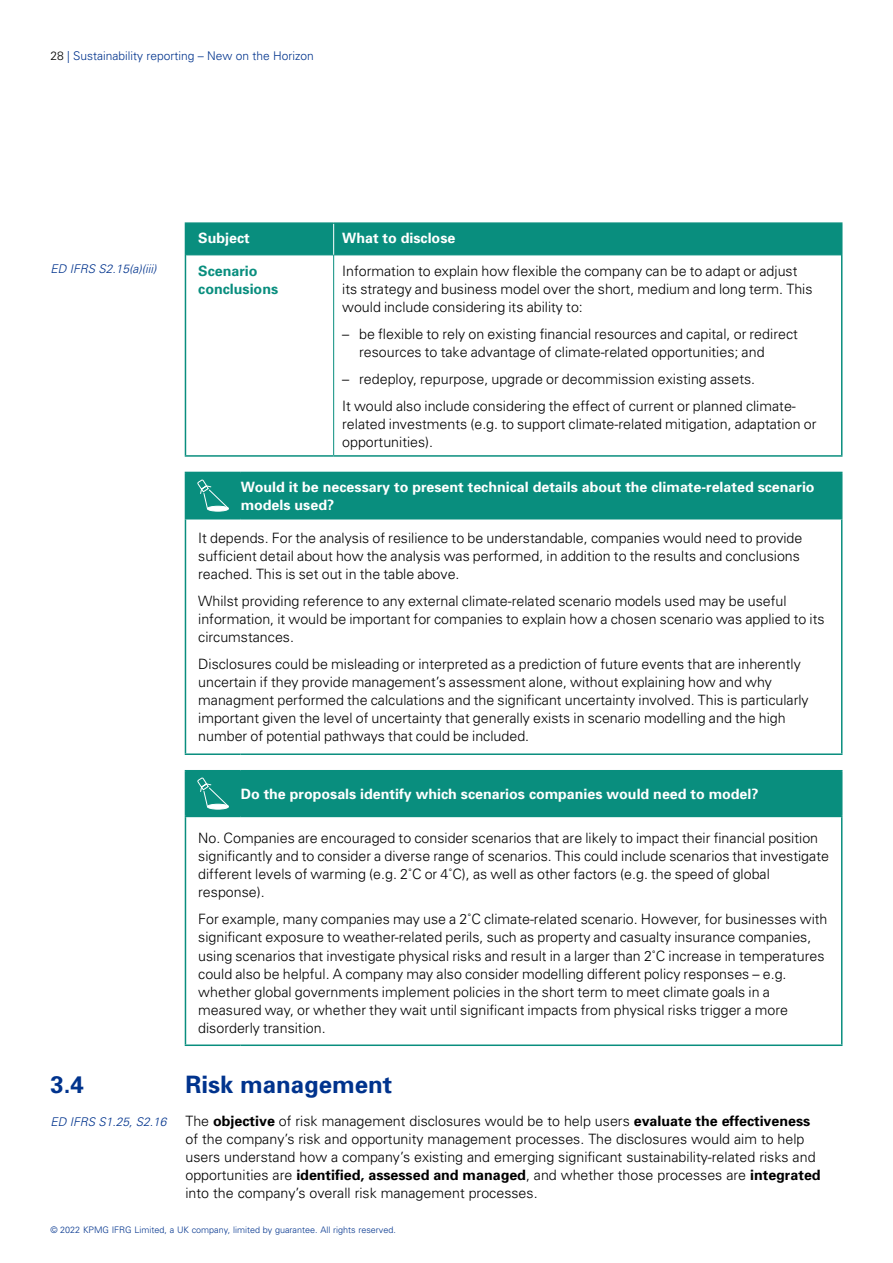
<style>
.page{position:relative;width:893px;height:1263px;background:#fff}
.page>*{position:absolute;margin:0;border:0;box-sizing:border-box;transform-origin:0 0}
.Heading_18pt{font:700 24px "Univers";color:#00338d}
.Bodycopy_9_5pt{font:300 14.25px/18px "Univers";color:#000}
.Body_Indent{font:300 14.25px/18px "Univers";color:#000}
.Bullets_9_5pt{font:300 14.25px/18px "Univers";color:#000}
.Example_Heading{font:700 14.25px/18px "Univers";color:#fff}
.Table_Header{font:700 14.25px "Univers";color:#fff}
.Bodycopy_9_5pt-2{font:700 14.25px/18px "Univers";color:#098e7e}
.t1{font:300 12px "Univers";color:#00338d}
.Body_Indent-2{font:italic 300 12px "Univers";color:#00338d}
.t2{font:300 9px "Univers";color:#00338d}
.s1{color:#000}
.s2{font-weight:700}
</style>
<div class="page">
<div style="left:186px;top:224px;width:655px;height:31px;background:#098e7e"></div>
<hr style="left:185px;top:222px;width:149px;height:2px;background:#098e7e">
<hr style="left:185px;top:224px;width:1px;height:31px;background:#098e7e">
<hr style="left:334px;top:222px;width:508px;height:2px;background:#098e7e">
<hr style="left:841px;top:224px;width:1px;height:31px;background:#098e7e">
<hr style="left:185px;top:255px;width:1px;height:200px;background:#098e7e">
<hr style="left:841px;top:255px;width:1px;height:200px;background:#098e7e">
<hr style="left:185px;top:455px;width:149px;height:2px;background:#098e7e">
<hr style="left:334px;top:455px;width:508px;height:2px;background:#098e7e">
<hr style="left:186px;top:255px;width:148px;height:1px;background:#098e7e">
<hr style="left:334px;top:255px;width:507px;height:1px;background:#098e7e">
<hr style="left:333px;top:255px;width:1px;height:200px;background:#098e7e">
<hr style="left:333px;top:224px;width:1px;height:31px;background:#fff">
<hr style="left:185px;top:519px;width:1px;height:234px;background:#098e7e">
<hr style="left:841px;top:519px;width:1px;height:234px;background:#098e7e">
<hr style="left:185px;top:753px;width:56px;height:2px;background:#098e7e">
<hr style="left:241px;top:753px;width:601px;height:2px;background:#098e7e">
<div style="left:185px;top:472px;width:657px;height:47px;background:#098e7e"></div>
<hr style="left:185px;top:817px;width:1px;height:227px;background:#098e7e">
<hr style="left:841px;top:817px;width:1px;height:227px;background:#098e7e">
<hr style="left:185px;top:1044px;width:56px;height:2px;background:#098e7e">
<hr style="left:241px;top:1044px;width:601px;height:2px;background:#098e7e">
<hr style="left:185px;top:770px;width:56px;height:1px;background:#098e7e">
<hr style="left:241px;top:770px;width:601px;height:1px;background:#098e7e">
<hr style="left:185px;top:816px;width:56px;height:1px;background:#098e7e">
<hr style="left:241px;top:816px;width:601px;height:1px;background:#098e7e">
<div style="left:185px;top:771px;width:657px;height:45px;background:#098e7e"></div>
<p class="t1" style="left:50px;top:48px;width:265px"><span class="s1">28</span> | Sustainability reporting – New on the Horizon</p>
<p class="Table_Header" style="left:198px;top:229px;width:53px">Subject</p>
<p class="Table_Header" style="left:342px;top:229px;width:115px">What to disclose</p>
<p class="Body_Indent-2" style="left:50px;top:261px;width:108px">ED IFRS S2.15(a)(iii)</p>
<p class="Bodycopy_9_5pt-2" style="left:198px;top:262px;width:81px">Scenario conclusions</p>
<p class="Bodycopy_9_5pt" style="left:342px;top:262px;width:472px">Information to explain how flexible the company can be to adapt or adjust its strategy and business model over the short, medium and long term. This would include considering its ability to:</p>
<p class="Bullets_9_5pt" style="left:359px;top:325px;width:440px;text-indent:-17px">– be flexible to rely on existing financial resources and capital, or redirect resources to take advantage of climate-related opportunities; and</p>
<p class="Bullets_9_5pt" style="left:342px;top:370px;width:414px">– redeploy, repurpose, upgrade or decommission existing assets.</p>
<p class="Bodycopy_9_5pt" style="left:342px;top:397px;width:476px">It would also include considering the effect of current or planned climate&shy;related investments (e.g. to support climate-related mitigation, adaptation or opportunities).</p>
<p class="Example_Heading" style="left:241px;top:478px;width:575px">Would it be necessary to present technical details about the climate-related scenario models used?</p>
<p class="Bodycopy_9_5pt" style="left:198px;top:529px;width:606px">It depends. For the analysis of resilience to be understandable, companies would need to provide sufficient detail about how the analysis was performed, in addition to the results and conclusions reached. This is set out in the table above.</p>
<p class="Bodycopy_9_5pt" style="left:198px;top:592px;width:628px">Whilst providing reference to any external climate-related scenario models used may be useful information, it would be important for companies to explain how a chosen scenario was applied to its circumstances.</p>
<p class="Bodycopy_9_5pt" style="left:198px;top:655px;width:612px">Disclosures could be misleading or interpreted as a prediction of future events that are inherently uncertain if they provide management’s assessment alone, without explaining how and why managment performed the calculations and the significant uncertainty involved. This is particularly important given the level of uncertainty that generally exists in scenario modelling and the high number of potential pathways that could be included.</p>
<p class="Example_Heading" style="left:241px;top:785px;width:519px">Do the proposals identify which scenarios companies would need to model?</p>
<p class="Bodycopy_9_5pt" style="left:198px;top:829px;width:632px">No. Companies are encouraged to consider scenarios that are likely to impact their financial position significantly and to consider a diverse range of scenarios. This could include scenarios that investigate different levels of warming (e.g. 2˚C or 4˚C), as well as other factors (e.g. the speed of global response).</p>
<p class="Bodycopy_9_5pt" style="left:198px;top:910px;width:631px">For example, many companies may use a 2˚C climate-related scenario. However, for businesses with significant exposure to weather-related perils, such as property and casualty insurance companies, using scenarios that investigate physical risks and result in a larger than 2˚C increase in temperatures could also be helpful. A company may also consider modelling different policy responses – e.g. whether global governments implement policies in the short term to meet climate goals in a measured way, or whether they wait until significant impacts from physical risks trigger a more disorderly transition.</p>
<p class="Heading_18pt" style="left:50px;top:1069px;width:35px">3.4</p>
<p class="Heading_18pt" style="left:185px;top:1069px;width:208px">Risk management</p>
<p class="Body_Indent-2" style="left:50px;top:1114px;width:118px">ED IFRS S1.25, S2.16</p>
<p class="Body_Indent" style="left:185px;top:1111px;width:637px">The <span class="s2">objective</span> of risk management disclosures would be to help users <span class="s2">evaluate the effectiveness </span>of the company’s risk and opportunity management processes. The disclosures would aim to help users understand how a company’s existing and emerging significant sustainability-related risks and opportunities are <span class="s2">identified, assessed and managed</span>, and whether those processes are <span class="s2">integrated </span>into the company’s overall risk management processes.</p>
<p class="t2" style="left:50px;top:1224px;width:347px">© 2022 KPMG IFRG Limited, a UK company, limited by guarantee. All rights reserved.</p>
</div>
